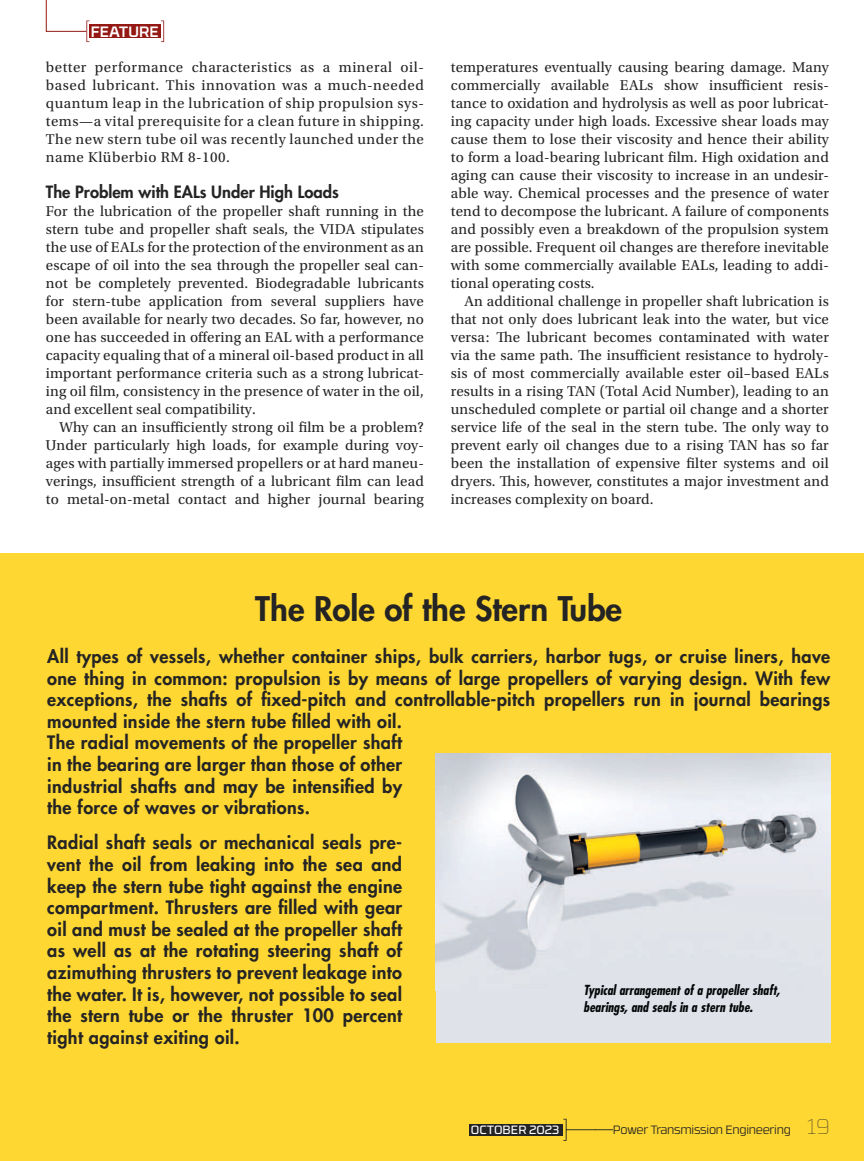
<style>
.page{position:relative;width:864px;height:1161px;background:#fff}
.page>*{position:absolute;margin:0;border:0;box-sizing:border-box;transform-origin:0 0}
.Feature_Header{font:800 33px "Futura Std";color:#242424}
.Body_Text{font:800 18px/21.6px "Futura Std";letter-spacing:.02em;color:#242424}
.Body_Text_Subheader{font:800 16.5px "Futura Std";color:#242424}
.Body_Text-2{font:15px/18px "Utopia Std";letter-spacing:.01em;color:#242424;text-align:justify}
.Body_Text_after_Header{font:15px/18px "Utopia Std";letter-spacing:.01em;color:#242424;text-align:justify}
.t1{font:500 15px "RB No 3.1";color:#fff}
.Image_Caption{font:italic 700 condensed 13.5px/16.5px "Futura Std";color:#050709}
.t2{font:300 12px "RB No 3.1";letter-spacing:-.02em;color:#242424}
.t3{font:12px "RB No 3.1";color:#fff}
.s1{font-weight:100;font-size:21px}
</style>
<div class="page">
<div style="left:0;top:554px;width:864px;height:607px;background:#ffd732"></div>
<div style="left:436px;top:753px;width:395px;height:289px;background:#dfe2e9"></div>
<img style="left:436px;top:753px;width:395px;height:217px">
<svg style="left:563px;top:1119px;width:50px;height:22px"></svg>
<div style="left:470px;top:1124px;width:93px;height:11px;background:#242424"></div>
<div style="left:90px;top:24px;width:71px;height:14px;background:#941914"></div>
<svg style="left:86px;top:21px;width:4px;height:21px"></svg>
<hr style="left:46px;top:0;width:1px;height:32px;background:#941914">
<hr style="left:46px;top:31px;width:40px;height:1px;background:#941914">
<svg style="left:161px;top:21px;width:3px;height:21px"></svg>
<p class="t1" style="left:91px;top:20px;width:69px">FEATURE</p>
<p class="Body_Text-2" style="left:46px;top:58px;width:380px">better performance characteristics as a mineral oil&shy;based lubricant. This innovation was a much-needed quantum leap in the lubrication of ship propulsion sys&shy;tems—a vital prerequisite for a clean future in shipping.<br>The new stern tube oil was recently launched under the name Klüberbio RM 8-100.</p>
<p class="Body_Text_Subheader" style="left:46px;top:181px;width:294px">The Problem with EALs Under High Loads</p>
<p class="Body_Text_after_Header" style="left:46px;top:202px;width:380px">For the lubrication of the propeller shaft running in the stern tube and propeller shaft seals, the VIDA stipulates the use of EALs for the protection of the environment as an escape of oil into the sea through the propeller seal can&shy;not be completely prevented. Biodegradable lubricants for stern-tube application from several suppliers have been available for nearly two decades. So far, however, no one has succeeded in offering an EAL with a performance capacity equaling that of a mineral oil-based product in all important performance criteria such as a strong lubricat&shy;ing oil film, consistency in the presence of water in the oil, and excellent seal compatibility.</p>
<p class="Body_Text-2" style="left:46px;top:418px;width:380px;text-indent:13px">Why can an insufficiently strong oil film be a problem?<br>Under particularly high loads, for example during voy&shy;ages with partially immersed propellers or at hard maneu&shy;verings, insufficient strength of a lubricant film can lead to metal-on-metal contact and higher journal bearing</p>
<p class="Body_Text-2" style="left:451px;top:58px;width:380px">temperatures eventually causing bearing damage. Many commercially available EALs show insufficient resis&shy;tance to oxidation and hydrolysis as well as poor lubricat&shy;ing capacity under high loads. Excessive shear loads may cause them to lose their viscosity and hence their ability to form a load-bearing lubricant film. High oxidation and aging can cause their viscosity to increase in an undesir&shy;able way. Chemical processes and the presence of water tend to decompose the lubricant. A failure of components and possibly even a breakdown of the propulsion system are possible. Frequent oil changes are therefore inevitable with some commercially available EALs, leading to addi&shy;tional operating costs.</p>
<p class="Body_Text-2" style="left:451px;top:292px;width:380px;text-indent:14px">An additional challenge in propeller shaft lubrication is that not only does lubricant leak into the water, but vice versa: The lubricant becomes contaminated with water via the same path. The insufficient resistance to hydroly&shy;sis of most commercially available ester oil–based EALs results in a rising TAN (Total Acid Number), leading to an unscheduled complete or partial oil change and a shorter service life of the seal in the stern tube. The only way to prevent early oil changes due to a rising TAN has so far been the installation of expensive filter systems and oil dryers. This, however, constitutes a major investment and increases complexity on board.</p>
<p class="Feature_Header" style="left:255px;top:588px;width:368px">The Role of the Stern Tube</p>
<p class="Body_Text" style="left:47px;top:646px;width:784px">All types of vessels, whether container ships, bulk carriers, harbor tugs, or cruise liners, have one thing in common: propulsion is by means of large propellers of varying design. With few exceptions, the shafts of fixed-pitch and controllable-pitch propellers run in journal bearings mounted inside the stern tube filled with oil.<br>The radial movements of the propeller shaft<br>in the bearing are larger than those of other<br>industrial shafts and may be intensified by<br>the force of waves or vibrations.</p>
<p class="Body_Text" style="left:47px;top:832px;width:356px;text-align:justify">Radial shaft seals or mechanical seals pre&shy;vent the oil from leaking into the sea and keep the stern tube tight against the engine compartment. Thrusters are filled with gear oil and must be sealed at the propeller shaft as well as at the rotating steering shaft of azimuthing thrusters to prevent leakage into the water. It is, however, not possible to seal the stern tube or the thruster 100 percent tight against exiting oil.</p>
<p class="Image_Caption" style="left:584px;top:982px;width:198px">Typical arrangement of a propeller shaft, bearings, and seals in a stern tube.</p>
<p class="t3" style="left:471px;top:1121px;width:90px">OCTOBER 2023</p>
<p class="t2" style="left:613px;top:1121px;width:219px">Power Transmission Engineering <span class="s1">19</span></p>
</div>
